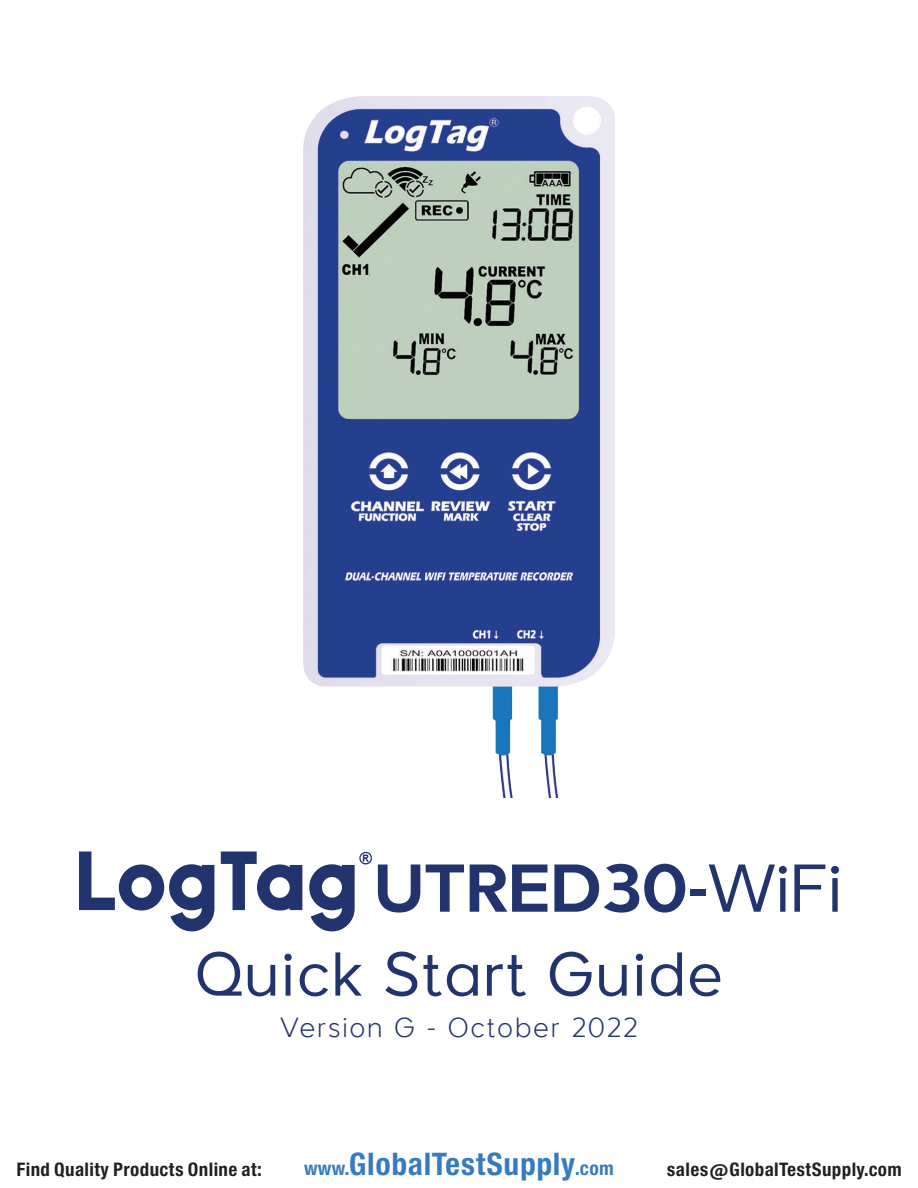
<style>
.page{position:relative;width:918px;height:1188px;background:#fff}
.page>*{position:absolute;margin:0;border:0;box-sizing:border-box;transform-origin:0 0}
.t1{font:62.4px "Larke Neue";letter-spacing:.01em;color:#22346d}
.t2{font:29.7px "Europa Gro Nr 2 SBOP Bol Con";letter-spacing:.02em;color:#367bbc}
.t3{font:100 28.2px "Larke Neue";letter-spacing:.06em;color:#22346d}
.t4{font:17.85px "Europa Gro Nr 2 SBOP Bol Con";letter-spacing:.02em;color:#231f20}
.s1{font-size:18.3px}
</style>
<div class="page">
<svg style="left:378px;top:865px;width:42px;height:48px"></svg>
<svg style="left:426px;top:865px;width:38px;height:47px"></svg>
<svg style="left:470px;top:865px;width:77px;height:47px"></svg>
<svg style="left:554px;top:864px;width:131px;height:49px"></svg>
<div style="left:690px;top:889px;width:16px;height:7px;background:#22346d"></div>
<svg style="left:709px;top:865px;width:78px;height:47px"></svg>
<svg style="left:794px;top:865px;width:31px;height:47px"></svg>
<svg style="left:831px;top:866px;width:8px;height:46px"></svg>
<svg style="left:79px;top:852px;width:135px;height:79px"></svg>
<svg style="left:221px;top:852px;width:81px;height:59px"></svg>
<svg style="left:309px;top:852px;width:63px;height:79px"></svg>
<img style="left:304px;top:96px;width:310px;height:701px">
<h1 class="t1" style="left:195px;top:952px;width:530px">Quick Start Guide</h1>
<h3 class="t3" style="left:280px;top:1017px;width:359px">Version G - October 2022</h3>
<p class="t4" style="left:16px;top:1159px;width:247px">Find Quality Products Online at:</p>
<h2 class="t2" style="left:304px;top:1147px;width:311px"><span class="s1">www.</span>GlobalTestSupply<span class="s1">.com</span></h2>
<p class="t4" style="left:667px;top:1159px;width:236px">sales@GlobalTestSupply.com</p>
</div>
